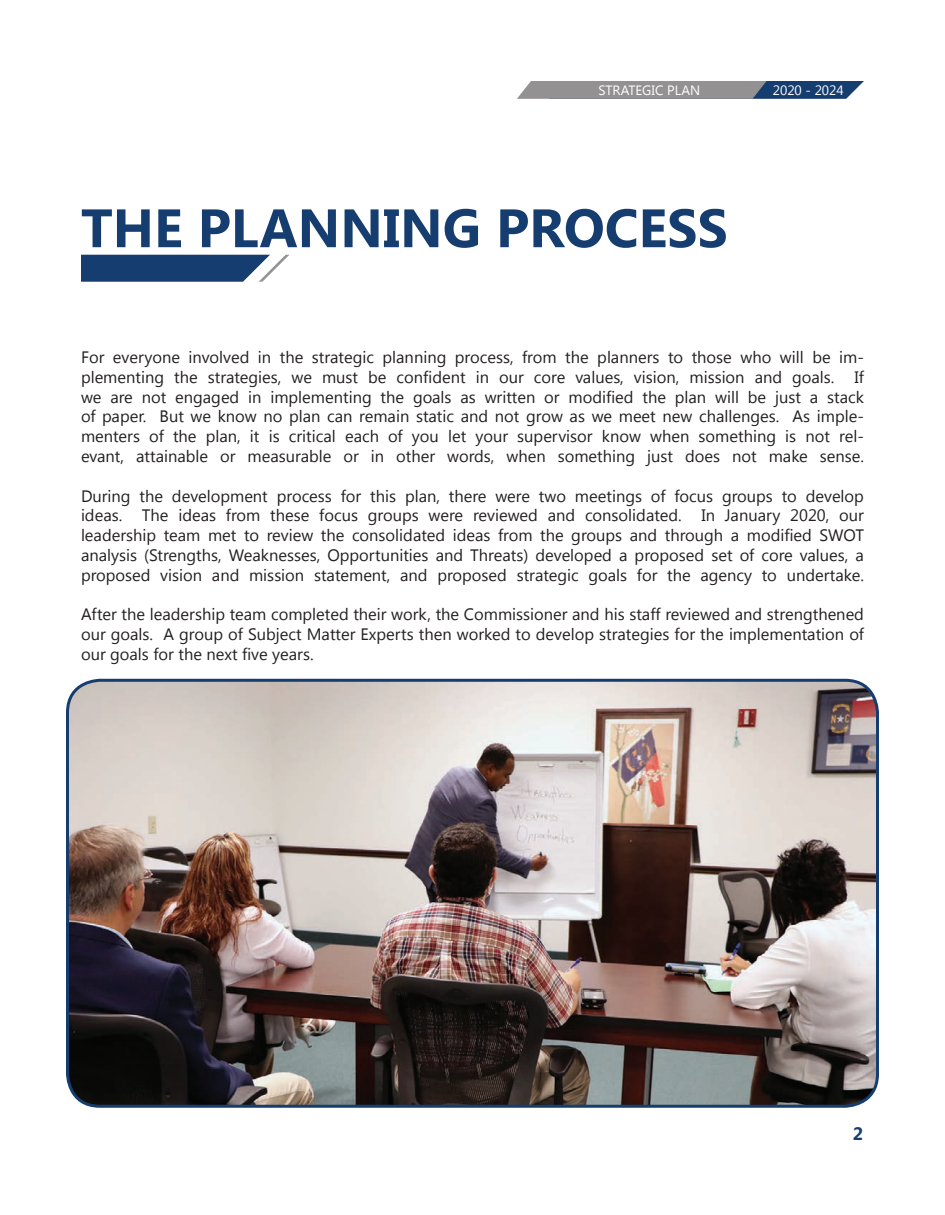
<style>
.page{position:relative;width:945px;height:1215px;background:#fff}
.page>*{position:absolute;margin:0;border:0;box-sizing:border-box;transform-origin:0 0}
.t1{font:700 54px "Segoe UI";color:#163d6f}
.t2{font:700 18px "Segoe UI";color:#163d6f}
.t3{font:16.5px/19.8px "Segoe UI";color:#231f20;text-align:justify}
.t4{font:13.5px "Segoe UI";color:#fff}
</style>
<div class="page">
<svg style="left:517px;top:81px;width:347px;height:18px;background:#757f8d"></svg>
<svg style="left:81px;top:254px;width:208px;height:28px;background:#3f5f87"></svg>
<img style="left:68px;top:680px;width:810px;height:426px">
<div style="left:66px;top:679px;width:813px;height:429px;border:3px solid #163d6f;border-radius:32px"></div>
<p class="t4" style="left:598px;top:81px;width:103px">STRATEGIC PLAN</p>
<p class="t4" style="left:773px;top:81px;width:73px">2020 - 2024</p>
<p class="t1" style="left:81px;top:190px;width:648px">THE PLANNING PROCESS</p>
<p class="t3" style="left:81px;top:347px;width:785px">For everyone involved in the strategic planning process, from the planners to those who will be im&shy;plementing the strategies, we must be confident in our core values, vision, mission and goals. If we are not engaged in implementing the goals as written or modified the plan will be just a stack of paper. But we know no plan can remain static and not grow as we meet new challenges. As imple&shy;menters of the plan, it is critical each of you let your supervisor know when something is not rel&shy;evant, attainable or measurable or in other words, when something just does not make sense.</p>
<p class="t3" style="left:81px;top:485px;width:785px">During the development process for this plan, there were two meetings of focus groups to develop ideas. The ideas from these focus groups were reviewed and consolidated. In January 2020, our leadership team met to review the consolidated ideas from the groups and through a modified SWOT analysis (Strengths, Weaknesses, Opportunities and Threats) developed a proposed set of core values, a proposed vision and mission statement, and proposed strategic goals for the agency to undertake.</p>
<p class="t3" style="left:81px;top:604px;width:785px">After the leadership team completed their work, the Commissioner and his staff reviewed and strengthened our goals. A group of Subject Matter Experts then worked to develop strategies for the implementation of our goals for the next five years.</p>
<p class="t2" style="left:853px;top:1121px;width:12px">2</p>
</div>
